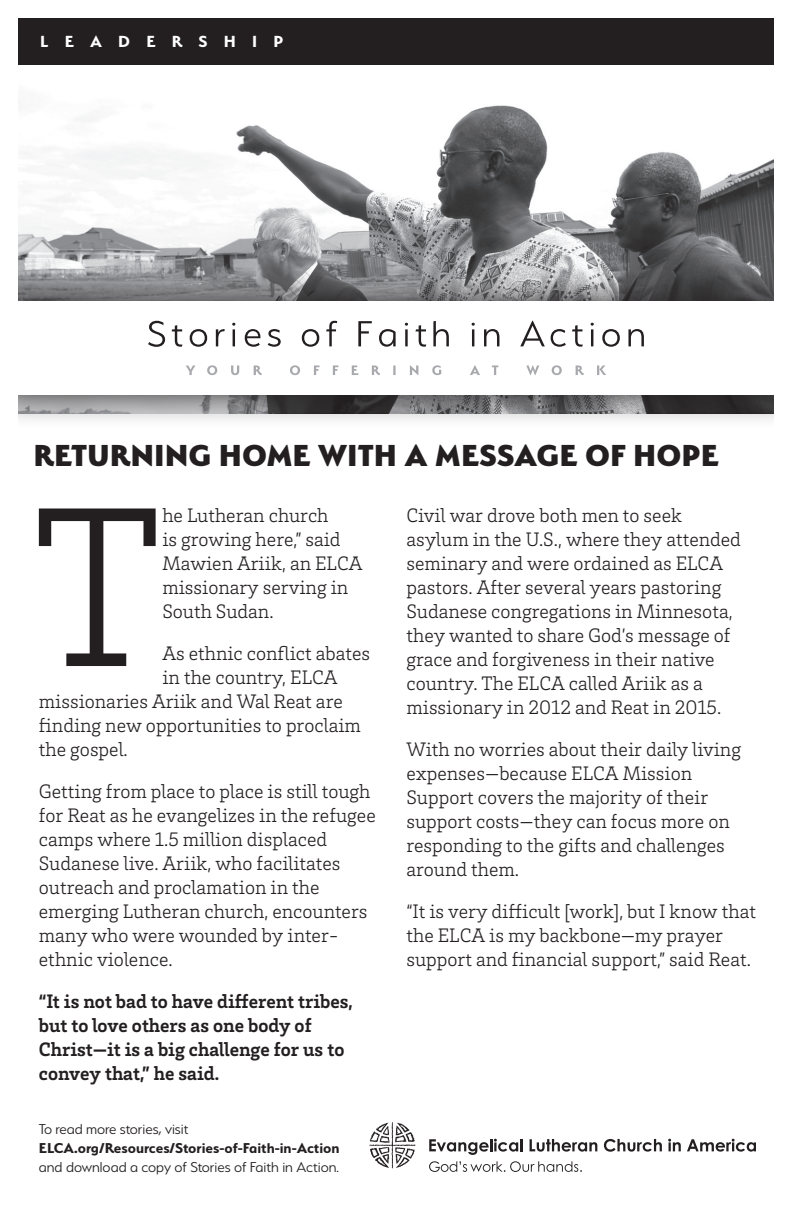
<style>
.page{position:relative;width:792px;height:1224px;background:#fff}
.page>*{position:absolute;margin:0;border:0;box-sizing:border-box;transform-origin:0 0}
.t1{font:300 233px "Brix Slab";color:#231f20}
.t2{font:800 34px "Serenity";color:#231f20}
.t3{font:300 20px/24px "Brix Slab";color:#231f20}
.t4{font:700 20px/24px "Brix Slab";color:#231f20}
.t5{font:700 18px "Serenity";letter-spacing:.9em;color:#fff}
.t6{font:300 16px/19.2px "Serenity";color:#231f20}
.s1{font-weight:700}
</style>
<div class="page">
<img style="left:18px;top:64px;width:756px;height:203px">
<svg style="left:18px;top:267px;width:756px;height:153px;background:#7f7f81"></svg>
<div style="left:0;top:301px;width:792px;height:94px;background:#fff"></div>
<svg style="left:186px;top:365px;width:420px;height:10px"></svg>
<svg style="left:148px;top:321px;width:496px;height:26px"></svg>
<div style="left:18px;top:18px;width:756px;height:46px;background:#231f20"></div>
<svg style="left:429px;top:1139px;width:94px;height:16px"></svg>
<svg style="left:530px;top:1139px;width:67px;height:13px"></svg>
<svg style="left:604px;top:1139px;width:58px;height:13px"></svg>
<svg style="left:668px;top:1139px;width:13px;height:12px"></svg>
<svg style="left:687px;top:1139px;width:69px;height:13px"></svg>
<svg style="left:429px;top:1161px;width:153px;height:11px"></svg>
<svg style="left:369px;top:1122px;width:46px;height:46px"></svg>
<p class="t5" style="left:40px;top:32px;width:245px">LEADERSHIP</p>
<p class="t2" style="left:34px;top:436px;width:687px">RETURNING HOME WITH A MESSAGE OF HOPE</p>
<p class="t1" style="left:32px;top:439px;width:132px">T</p>
<p class="t3" style="left:162px;top:503px;width:202px">he Lutheran church<br>is growing here,” said<br>Mawien Ariik, an ELCA missionary serving in<br>South Sudan.</p>
<p class="t3" style="left:162px;top:641px;width:209px">As ethnic conflict abates</p>
<p class="t3" style="left:162px;top:665px;width:177px">in the country, ELCA</p>
<p class="t3" style="left:39px;top:689px;width:305px">missionaries Ariik and Wal Reat are</p>
<p class="t3" style="left:39px;top:713px;width:324px">finding new opportunities to proclaim</p>
<p class="t3" style="left:39px;top:737px;width:91px">the gospel.</p>
<p class="t3" style="left:39px;top:779px;width:338px">Getting from place to place is still tough for Reat as he evangelizes in the refugee camps where 1.5 million displaced Sudanese live. Ariik, who facilitates outreach and proclamation in the emerging Lutheran church, encounters many who were wounded by inter&shy;ethnic violence.</p>
<p class="t4" style="left:39px;top:988px;width:316px">“It is not bad to have different tribes, but to love others as one body of<br>Christ—it is a big challenge for us to convey that,” he said.</p>
<p class="t6" style="left:39px;top:1119px;width:302px">To read more stories, visit<br><span class="s1">ELCA.org/Resources/Stories-of-Faith-in-Action </span>and download a copy of Stories of Faith in Action.</p>
<p class="t3" style="left:406px;top:503px;width:336px">Civil war drove both men to seek asylum in the U.S., where they attended seminary and were ordained as ELCA pastors. After several years pastoring Sudanese congregations in Minnesota, they wanted to share God’s message of grace and forgiveness in their native country. The ELCA called Ariik as a missionary in 2012 and Reat in 2015.</p>
<p class="t3" style="left:406px;top:737px;width:336px">With no worries about their daily living expenses—because ELCA Mission<br>Support covers the majority of their support costs—they can focus more on responding to the gifts and challenges around them.</p>
<p class="t3" style="left:406px;top:899px;width:351px">“It is very difficult [work], but I know that the ELCA is my backbone—my prayer support and financial support,” said Reat.</p>
</div>
